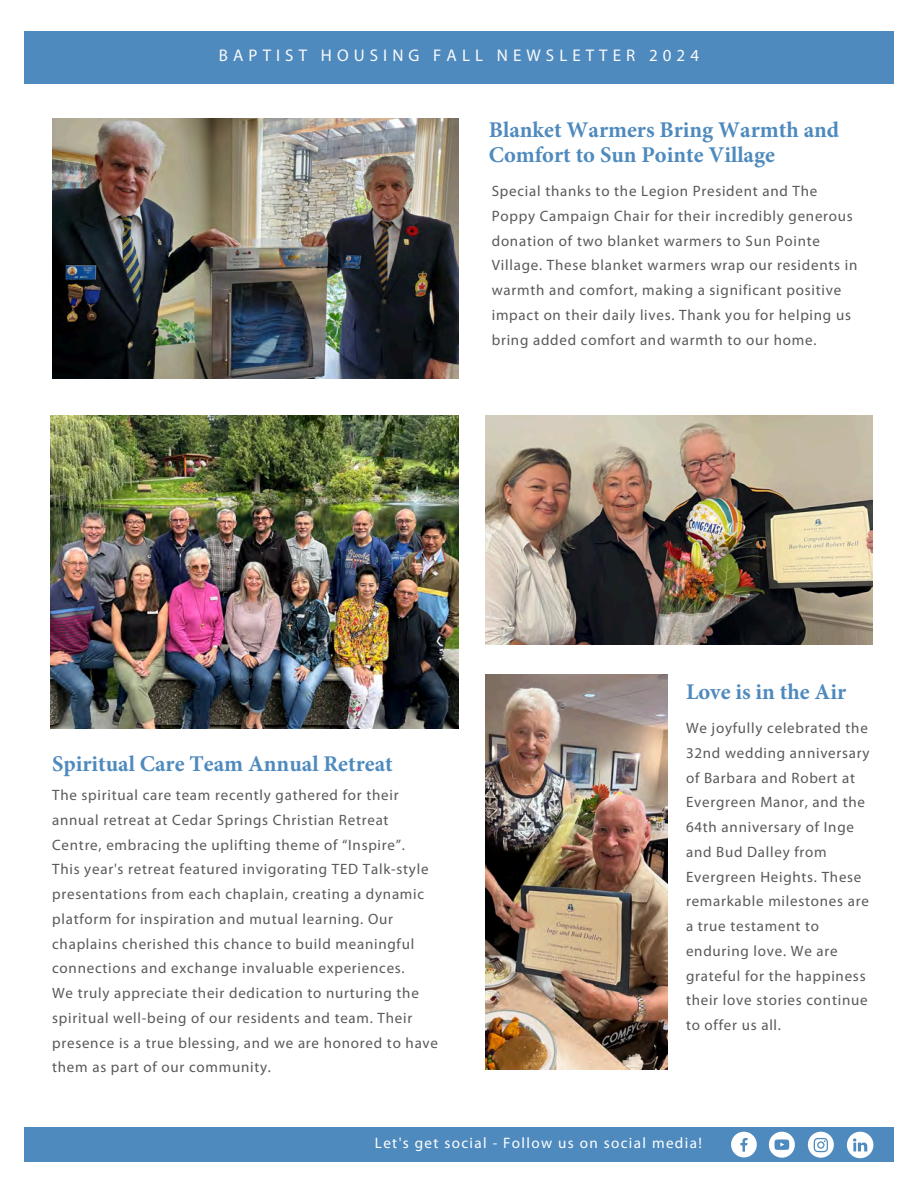
<style>
.page{position:relative;width:918px;height:1188px;background:#fff}
.page>*{position:absolute;margin:0;border:0;box-sizing:border-box;transform-origin:0 0}
.t1{font:700 22.5px/24.8px "Minion Pro";color:#4e8abe}
.t2{font:16.95px "Myriad Pro";letter-spacing:.3em;color:#fafafa}
.t3{font:15.15px "Myriad Pro";letter-spacing:.09em;color:#fff}
.t4{font:15px/24.8px "Myriad Pro";letter-spacing:.05em;color:#595959}
</style>
<div class="page">
<div style="left:24px;top:1127px;width:870px;height:35px;background:#4e8abe"></div>
<svg style="left:731px;top:1132px;width:26px;height:25px"></svg>
<svg style="left:769px;top:1132px;width:26px;height:26px"></svg>
<svg style="left:847px;top:1132px;width:26px;height:26px"></svg>
<svg style="left:808px;top:1132px;width:26px;height:26px"></svg>
<img style="left:50px;top:415px;width:409px;height:314px">
<div style="left:24px;top:31px;width:870px;height:52px;background:#4e8abe"></div>
<img style="left:485px;top:415px;width:388px;height:230px">
<img style="left:485px;top:675px;width:183px;height:394px">
<img style="left:52px;top:119px;width:406px;height:260px">
<p class="t2" style="left:219px;top:49px;width:482px">BAPTIST HOUSING FALL NEWSLETTER 2024</p>
<p class="t1" style="left:489px;top:119px;width:352px">Blanket Warmers Bring Warmth and<br>Comfort to Sun Pointe Village</p>
<p class="t4" style="left:492px;top:180px;width:367px">Special thanks to the Legion President and The Poppy Campaign Chair for their incredibly generous donation of two blanket warmers to Sun Pointe Village. These blanket warmers wrap our residents in warmth and comfort, making a significant positive impact on their daily lives. Thank you for helping us bring added comfort and warmth to our home.</p>
<p class="t1" style="left:52px;top:753px;width:342px">Spiritual Care Team Annual Retreat</p>
<p class="t4" style="left:52px;top:784px;width:354px">The spiritual care team recently gathered for their annual retreat at Cedar Springs Christian Retreat<br>Centre, embracing the uplifting theme of “Inspire”.</p>
<p class="t4" style="left:52px;top:858px;width:378px">This year's retreat featured invigorating TED Talk-style presentations from each chaplain, creating a dynamic platform for inspiration and mutual learning. Our chaplains cherished this chance to build meaningful connections and exchange invaluable experiences.</p>
<p class="t4" style="left:52px;top:982px;width:387px">We truly appreciate their dedication to nurturing the spiritual well-being of our residents and team. Their presence is a true blessing, and we are honored to have them as part of our community.</p>
<p class="t1" style="left:686px;top:681px;width:162px">Love is in the Air</p>
<h1 class="t4" style="left:686px;top:717px;width:185px">We joyfully celebrated the<br>32nd wedding anniversary of Barbara and Robert at<br>Evergreen Manor, and the<br>64th anniversary of Inge and Bud Dalley from<br>Evergreen Heights. These remarkable milestones are a true testament to enduring love. We are grateful for the happiness their love stories continue to offer us all.</h1>
<h1 class="t3" style="left:375px;top:1137px;width:328px">Let's get social - Follow us on social media!</h1>
</div>
